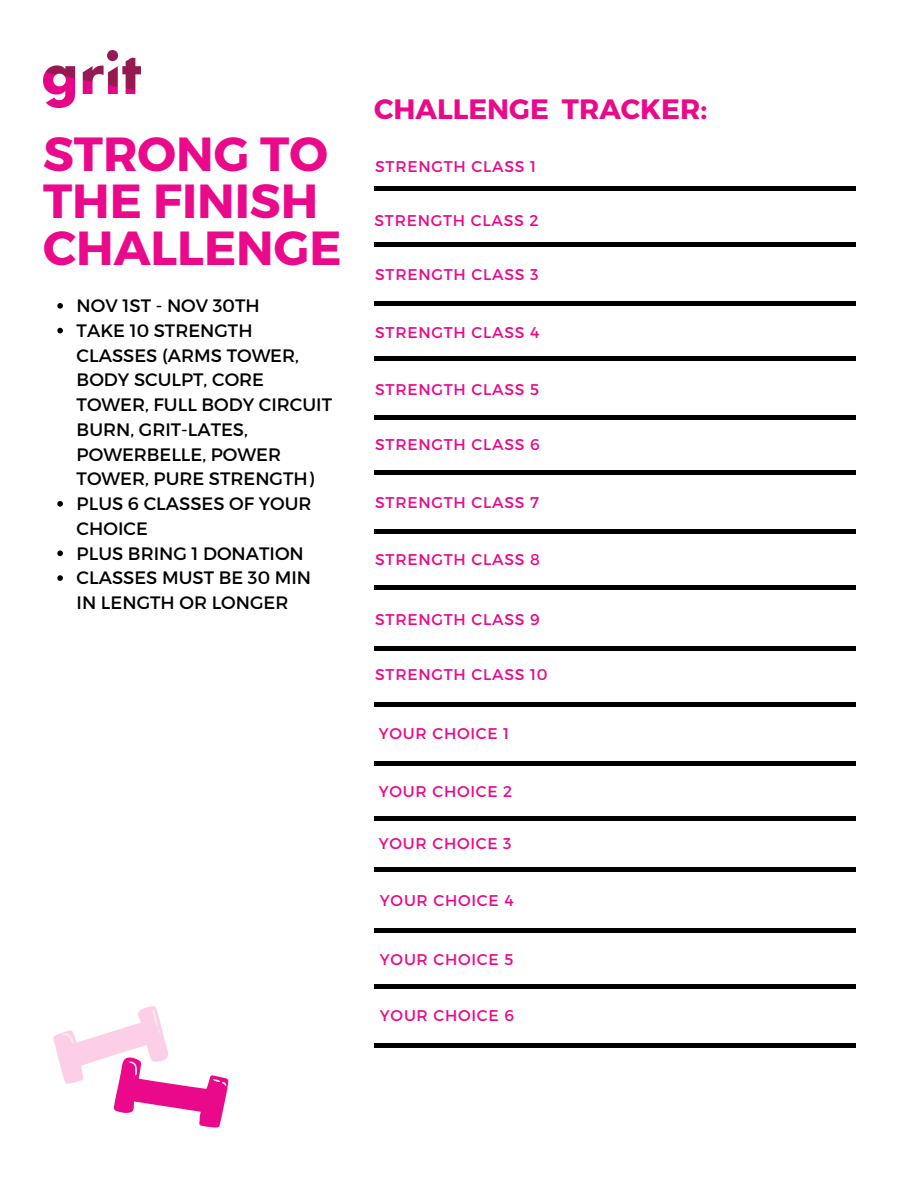
<style>
.page{position:relative;width:918px;height:1188px;background:#fff}
.page>*{position:absolute;margin:0;border:0;box-sizing:border-box;transform-origin:0 0}
.t1{font:700 47.85px/47.2px "Montserrat";color:#e9098a}
.t2{font:700 28.05px "Montserrat";color:#e9098a}
.t3{font:18px/24.8px "Montserrat";color:#000}
.t4{font:15.6px "Montserrat";letter-spacing:.05em;color:#e9098a}
</style>
<div class="page">
<div style="left:374px;top:186px;width:482px;height:5px;background:#000"></div>
<hr style="left:374px;top:242px;width:482px;height:4px;background:#000">
<hr style="left:374px;top:301px;width:482px;height:4px;background:#000">
<div style="left:374px;top:356px;width:482px;height:5px;background:#000"></div>
<hr style="left:374px;top:415px;width:482px;height:4px;background:#000">
<hr style="left:374px;top:471px;width:482px;height:4px;background:#000">
<hr style="left:374px;top:530px;width:482px;height:4px;background:#000">
<img style="left:43px;top:51px;width:98px;height:57px">
<div style="left:374px;top:585px;width:482px;height:5px;background:#000"></div>
<div style="left:374px;top:646px;width:482px;height:5px;background:#000"></div>
<hr style="left:374px;top:702px;width:482px;height:4px;background:#000">
<div style="left:374px;top:761px;width:482px;height:5px;background:#000"></div>
<hr style="left:374px;top:817px;width:482px;height:4px;background:#000">
<div style="left:374px;top:867px;width:482px;height:5px;background:#000"></div>
<div style="left:374px;top:928px;width:482px;height:5px;background:#000"></div>
<hr style="left:374px;top:984px;width:482px;height:4px;background:#000">
<div style="left:374px;top:1043px;width:482px;height:5px;background:#000"></div>
<svg style="left:53px;top:1006px;width:175px;height:122px"></svg>
<svg style="left:57px;top:303px;width:6px;height:6px"></svg>
<svg style="left:57px;top:328px;width:6px;height:5px"></svg>
<svg style="left:57px;top:501px;width:6px;height:6px"></svg>
<svg style="left:57px;top:551px;width:6px;height:5px"></svg>
<svg style="left:57px;top:575px;width:6px;height:6px"></svg>
<p class="t1" style="left:43px;top:128px;width:300px">STRONG TO<br>THE FINISH<br>CHALLENGE</p>
<p class="t3" style="left:77px;top:292px;width:185px">NOV 1ST - NOV 30TH</p>
<p class="t3" style="left:77px;top:317px;width:257px">TAKE 10 STRENGTH<br>CLASSES (ARMS TOWER,<br>BODY SCULPT, CORE<br>TOWER, FULL BODY CIRCUIT<br>BURN, GRIT-LATES,<br>POWERBELLE, POWER<br>TOWER, PURE STRENGTH)</p>
<p class="t3" style="left:77px;top:490px;width:236px">PLUS 6 CLASSES OF YOUR<br>CHOICE</p>
<p class="t3" style="left:77px;top:540px;width:229px">PLUS BRING 1 DONATION</p>
<p class="t3" style="left:77px;top:565px;width:236px">CLASSES MUST BE 30 MIN<br>IN LENGTH OR LONGER</p>
<h2 class="t2" style="left:374px;top:91px;width:335px">CHALLENGE TRACKER:</h2>
<h1 class="t4" style="left:375px;top:156px;width:163px">STRENGTH CLASS 1</h1>
<p class="t4" style="left:374px;top:210px;width:166px">STRENGTH CLASS 2</p>
<p class="t4" style="left:375px;top:265px;width:165px">STRENGTH CLASS 3</p>
<p class="t4" style="left:375px;top:323px;width:166px">STRENGTH CLASS 4</p>
<p class="t4" style="left:375px;top:379px;width:165px">STRENGTH CLASS 5</p>
<p class="t4" style="left:375px;top:434px;width:166px">STRENGTH CLASS 6</p>
<p class="t4" style="left:375px;top:492px;width:165px">STRENGTH CLASS 7</p>
<p class="t4" style="left:375px;top:549px;width:166px">STRENGTH CLASS 8</p>
<p class="t4" style="left:375px;top:609px;width:166px">STRENGTH CLASS 9</p>
<p class="t4" style="left:375px;top:665px;width:174px">STRENGTH CLASS 10</p>
<p class="t4" style="left:379px;top:724px;width:132px">YOUR CHOICE 1</p>
<p class="t4" style="left:379px;top:782px;width:135px">YOUR CHOICE 2</p>
<p class="t4" style="left:379px;top:834px;width:134px">YOUR CHOICE 3</p>
<p class="t4" style="left:380px;top:890px;width:135px">YOUR CHOICE 4</p>
<p class="t4" style="left:380px;top:949px;width:135px">YOUR CHOICE 5</p>
<p class="t4" style="left:380px;top:1006px;width:135px">YOUR CHOICE 6</p>
</div>
